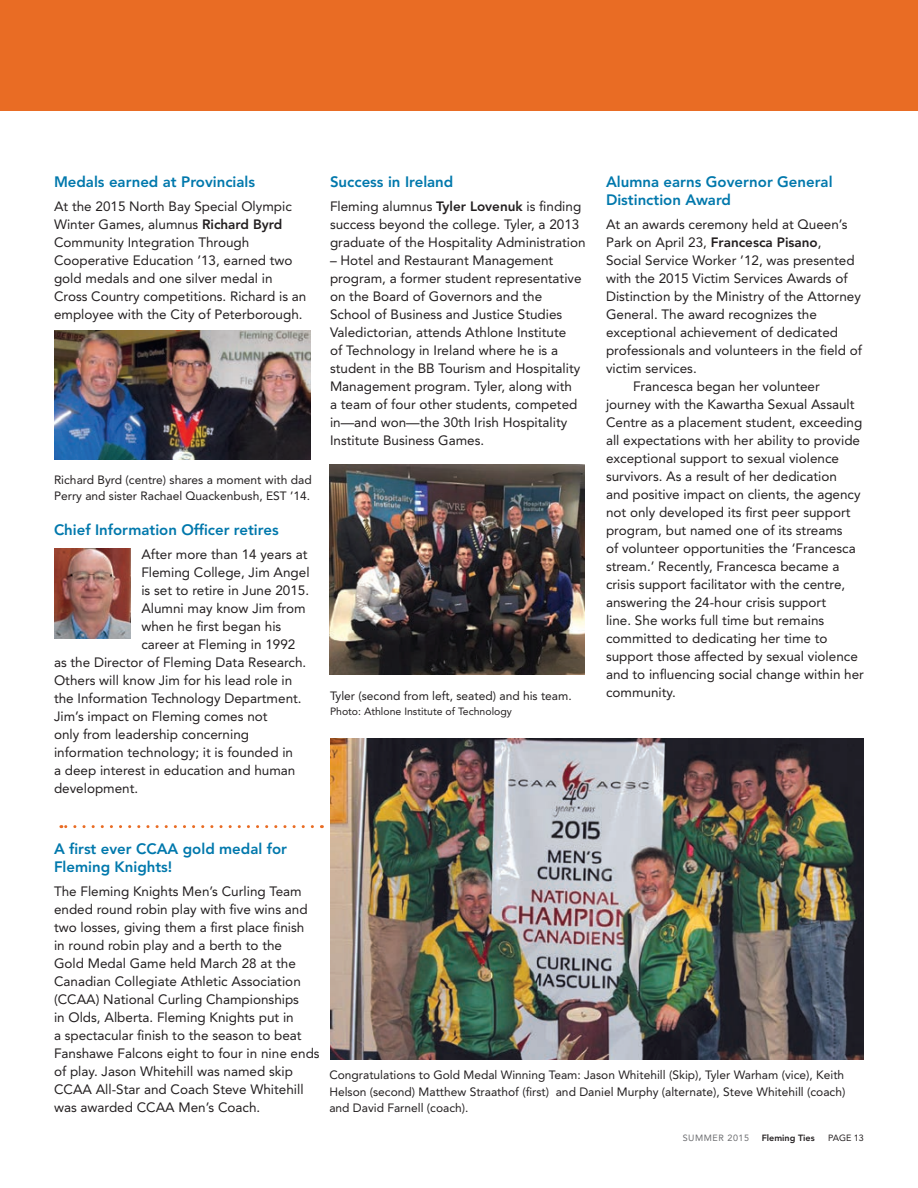
<style>
.page{position:relative;width:918px;height:1188px;background:#fff}
.page>*{position:absolute;margin:0;border:0;box-sizing:border-box;transform-origin:0 0}
.t1{font:800 15px/18px "Avenir LT Std";color:#0078ac}
.t2{font:13.5px/18px "Avenir LT Std";color:#231f20}
.t3{font:12px/16.5px "Avenir LT Std";color:#231f20}
.t4{font:10.5px "Avenir LT Std";color:#231f20}
.t5{font:800 9px "Avenir LT Std";color:#231f20}
.t6{font:9px "Avenir LT Std";letter-spacing:.06em;color:#6c6d70}
.t7{font:9px "Avenir LT Std";color:#231f20}
.s1{font-weight:800}
</style>
<div class="page">
<div style="left:0;top:0;width:918px;height:110px;background:#e96c24"></div>
<img style="left:54px;top:331px;width:256px;height:128px">
<img style="left:54px;top:549px;width:77px;height:90px">
<img style="left:330px;top:739px;width:534px;height:320px">
<img style="left:329px;top:464px;width:255px;height:211px">
<svg style="left:61px;top:825px;width:251px;height:3px"></svg>
<p class="t1" style="left:54px;top:173px;width:203px">Medals earned at Provincials</p>
<p class="t2" style="left:54px;top:197px;width:254px">At the 2015 North Bay Special Olympic Winter Games, alumnus <span class="s1">Richard Byrd </span>Community Integration Through Cooperative Education ’13, earned two gold medals and one silver medal in Cross Country competitions. Richard is an employee with the City of Peterborough.</p>
<p class="t3" style="left:54px;top:472px;width:259px">Richard Byrd (centre) shares a moment with dad<br>Perry and sister Rachael Quackenbush, EST ’14.</p>
<p class="t1" style="left:54px;top:521px;width:226px">Chief Information Officer retires</p>
<p class="t2" style="left:141px;top:545px;width:168px">After more than 14 years at</p>
<p class="t2" style="left:141px;top:563px;width:170px">Fleming College, Jim Angel</p>
<p class="t2" style="left:141px;top:581px;width:169px">is set to retire in June 2015.</p>
<p class="t2" style="left:141px;top:599px;width:166px">Alumni may know Jim from</p>
<p class="t2" style="left:141px;top:617px;width:142px">when he first began his</p>
<p class="t2" style="left:141px;top:635px;width:156px">career at Fleming in 1992</p>
<p class="t2" style="left:54px;top:653px;width:254px">as the Director of Fleming Data Research.</p>
<p class="t2" style="left:54px;top:671px;width:240px">Others will know Jim for his lead role in</p>
<p class="t2" style="left:54px;top:689px;width:249px">the Information Technology Department.</p>
<p class="t2" style="left:54px;top:707px;width:215px">Jim’s impact on Fleming comes not</p>
<p class="t2" style="left:54px;top:725px;width:197px">only from leadership concerning</p>
<p class="t2" style="left:54px;top:743px;width:241px">information technology; it is founded in</p>
<p class="t2" style="left:54px;top:761px;width:243px">a deep interest in education and human</p>
<p class="t2" style="left:54px;top:779px;width:86px">development.</p>
<p class="t1" style="left:330px;top:173px;width:125px">Success in Ireland</p>
<p class="t2" style="left:330px;top:197px;width:257px">Fleming alumnus <span class="s1">Tyler Lovenuk</span> is finding success beyond the college. Tyler, a 2013 graduate of the Hospitality Administration</p>
<p class="t2" style="left:330px;top:251px;width:253px">– Hotel and Restaurant Management program, a former student representative on the Board of Governors and the School of Business and Justice Studies Valedictorian, attends Athlone Institute of Technology in Ireland where he is a student in the BB Tourism and Hospitality Management program. Tyler, along with a team of four other students, competed in—and won—the 30th Irish Hospitality Institute Business Games.</p>
<p class="t3" style="left:330px;top:688px;width:243px">Tyler (second from left, seated) and his team.</p>
<p class="t4" style="left:330px;top:705px;width:183px">Photo: Athlone Institute of Technology</p>
<p class="t1" style="left:606px;top:173px;width:228px">Alumna earns Governor General<br>Distinction Award</p>
<p class="t2" style="left:606px;top:215px;width:258px">At an awards ceremony held at Queen’s Park on April 23, <span class="s1">Francesca Pisano</span>,<br>Social Service Worker ’12, was presented with the 2015 Victim Services Awards of Distinction by the Ministry of the Attorney General. The award recognizes the exceptional achievement of dedicated professionals and volunteers in the field of victim services.</p>
<p class="t2" style="left:606px;top:377px;width:260px;text-indent:27px">Francesca began her volunteer journey with the Kawartha Sexual Assault Centre as a placement student, exceeding all expectations with her ability to provide exceptional support to sexual violence survivors. As a result of her dedication<br>and positive impact on clients, the agency not only developed its first peer support program, but named one of its streams<br>of volunteer opportunities the ‘Francesca stream.’ Recently, Francesca became a crisis support facilitator with the centre, answering the 24-hour crisis support<br>line. She works full time but remains committed to dedicating her time to support those affected by sexual violence and to influencing social change within her community.</p>
<p class="t1" style="left:54px;top:840px;width:235px">A first ever CCAA gold medal for<br>Fleming Knights!</p>
<p class="t2" style="left:54px;top:882px;width:267px">The Fleming Knights Men’s Curling Team ended round robin play with five wins and two losses, giving them a first place finish<br>in round robin play and a berth to the<br>Gold Medal Game held March 28 at the Canadian Collegiate Athletic Association (CCAA) National Curling Championships<br>in Olds, Alberta. Fleming Knights put in<br>a spectacular finish to the season to beat Fanshawe Falcons eight to four in nine ends of play. Jason Whitehill was named skip</p>
<p class="t2" style="left:54px;top:1080px;width:251px">CCAA All-Star and Coach Steve Whitehill</p>
<p class="t2" style="left:54px;top:1098px;width:208px">was awarded CCAA Men’s Coach.</p>
<p class="t3" style="left:329px;top:1067px;width:518px">Congratulations to Gold Medal Winning Team: Jason Whitehill (Skip), Tyler Warham (vice), Keith<br>Helson (second) Matthew Straathof (first) and Daniel Murphy (alternate), Steve Whitehill (coach)</p>
<p class="t3" style="left:329px;top:1100px;width:141px">and David Farnell (coach).</p>
<p class="t6" style="left:683px;top:1132px;width:68px">SUMMER 2015</p>
<p class="t5" style="left:762px;top:1132px;width:55px">Fleming Ties</p>
<p class="t7" style="left:828px;top:1132px;width:37px">PAGE 13</p>
</div>
